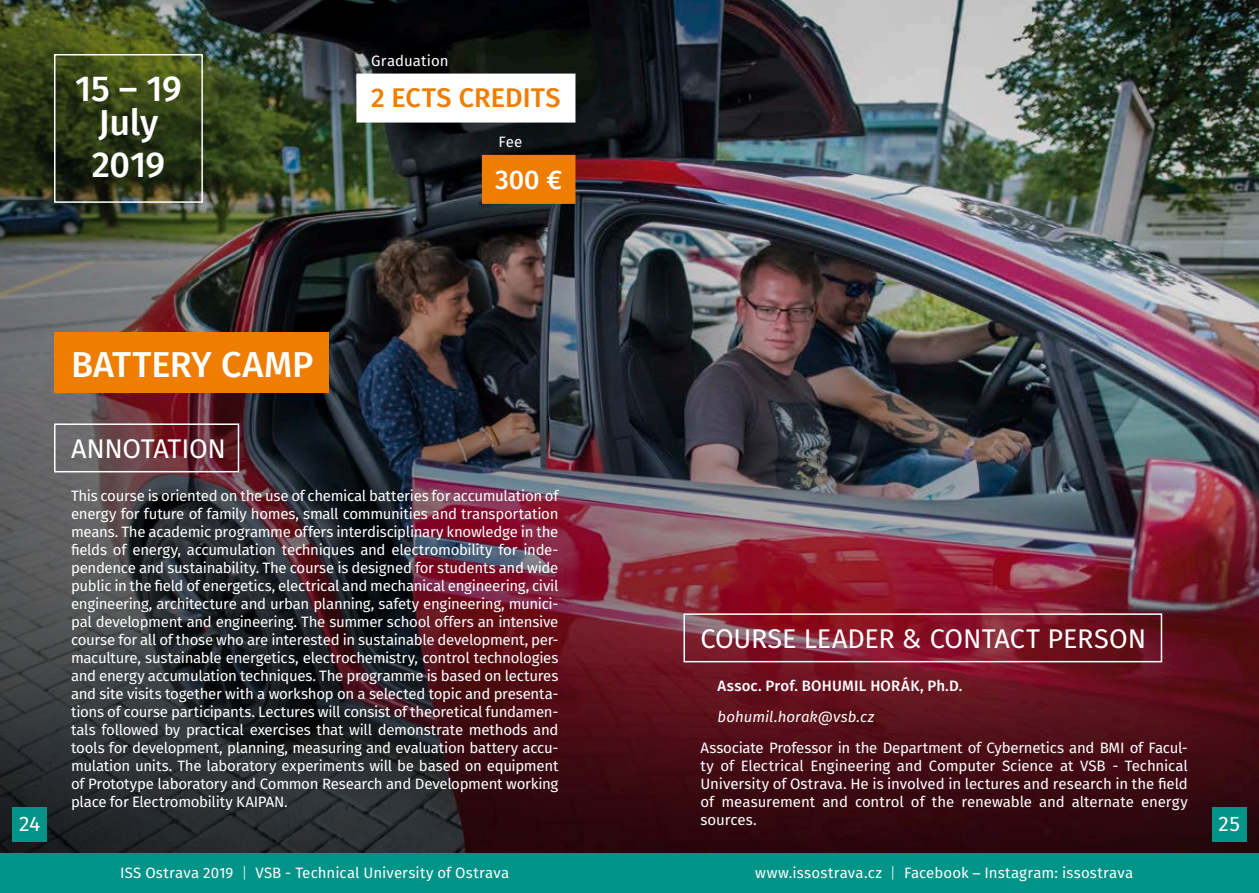
<style>
.page{position:relative;width:1259px;height:893px;background:#fff}
.page>*{position:absolute;margin:0;border:0;box-sizing:border-box;transform-origin:0 0}
.t1{font:500 36px/33.6px "Fira Sans";letter-spacing:-.01em;color:#fff;text-align:center}
.t2{font:27px "Fira Sans";letter-spacing:-.01em;color:#fff}
.t3{font:500 27px "Fira Sans";letter-spacing:.005em;color:#ef7d00}
.t4{font:500 27px "Fira Sans";color:#fff}
.t5{font:21px "Fira Sans";color:#fff}
.t6{font:15px/18px "Fira Sans";color:#fff;text-align:justify}
.t7{font:500 15px "Fira Sans";letter-spacing:.015em;color:#fff}
.t8{font:italic 15px "Fira Sans";letter-spacing:.005em;color:#fff}
.s1{font-weight:300}
.s2{font-family:"Helvetica Neue LT Pro"}
</style>
<div class="page">
<img style="left:0;top:0;width:1259px;height:854px">
<div style="left:54px;top:54px;width:149px;height:149px;border:2px solid #fff"></div>
<div style="left:54px;top:333px;width:274px;height:60px;background:#ef7d00"></div>
<div style="left:54px;top:423px;width:185px;height:49px;border:2px solid #fff"></div>
<div style="left:683px;top:613px;width:479px;height:49px;border:2px solid #fff"></div>
<div style="left:356px;top:74px;width:219px;height:49px;background:#fff;border:2px solid #fff"></div>
<div style="left:482px;top:155px;width:93px;height:49px;background:#ef7d00;border:2px solid #ef7d00"></div>
<div style="left:0;top:854px;width:1259px;height:39px;background:#009488"></div>
<div style="left:13px;top:807px;width:34px;height:34px;background:#009488"></div>
<div style="left:1212px;top:807px;width:34px;height:34px;background:#009488"></div>
<h1 class="t1" style="left:75px;top:75px;width:108px">15 ― 19<br>July</h1>
<h1 class="t1" style="left:92px;top:150px;width:75px">2019</h1>
<p class="t6" style="left:371px;top:53px;width:79px">Graduation</p>
<h2 class="t3" style="left:371px;top:79px;width:191px">2 ECTS CREDITS</h2>
<p class="t6" style="left:498px;top:134px;width:26px">Fee</p>
<h2 class="t4" style="left:495px;top:160px;width:69px">300 €</h2>
<h1 class="t1" style="left:71px;top:350px;width:244px">BATTERY CAMP</h1>
<h2 class="t2" style="left:71px;top:429px;width:156px">ANNOTATION</h2>
<p class="t6" style="left:71px;top:488px;width:489px">This course is oriented on the use of chemical batteries for accumulation of energy for future of family homes, small communities and transportation means. The academic programme offers interdisciplinary knowledge in the fields of energy, accumulation techniques and electromobility for inde&shy;pendence and sustainability. The course is designed for students and wide public in the field of energetics, electrical and mechanical engineering, civil engineering, architecture and urban planning, safety engineering, munici&shy;pal development and engineering. The summer school offers an intensive course for all of those who are interested in sustainable development, per&shy;maculture, sustainable energetics, electrochemistry, control technologies and energy accumulation techniques. The programme is based on lectures and site visits together with a workshop on a selected topic and presenta&shy;tions of course participants. Lectures will consist of theoretical fundamen&shy;tals followed by practical exercises that will demonstrate methods and tools for development, planning, measuring and evaluation battery accu&shy;mulation units. The laboratory experiments will be based on equipment of Prototype laboratory and Common Research and Development working place for Electromobility KAIPAN.</p>
<h2 class="t2" style="left:700px;top:619px;width:447px">COURSE LEADER &amp; CONTACT PERSON</h2>
<p class="t7" style="left:717px;top:675px;width:246px">Assoc. Prof. BOHUMIL HORÁK, Ph.D.</p>
<p class="t8" style="left:717px;top:706px;width:158px">bohumil.horak@vsb.cz</p>
<p class="t6" style="left:700px;top:740px;width:489px">Associate Professor in the Department of Cybernetics and BMI of Facul&shy;ty of Electrical Engineering and Computer Science at VSB - Technical University of Ostrava. He is involved in lectures and research in the field of measurement and control of the renewable and alternate energy sources.</p>
<h3 class="t5" style="left:19px;top:809px;width:23px">24</h3>
<h3 class="t5" style="left:1218px;top:809px;width:23px">25</h3>
<p class="t6" style="left:120px;top:865px;width:390px">ISS Ostrava 2019 <span class="s1">|</span> VSB - Technical University of Ostrava</p>
<p class="t6" style="left:755px;top:865px;width:379px">www.issostrava.cz <span class="s1">|</span> Facebook <span class="s2">–</span> Instagram: issostrava</p>
</div>
